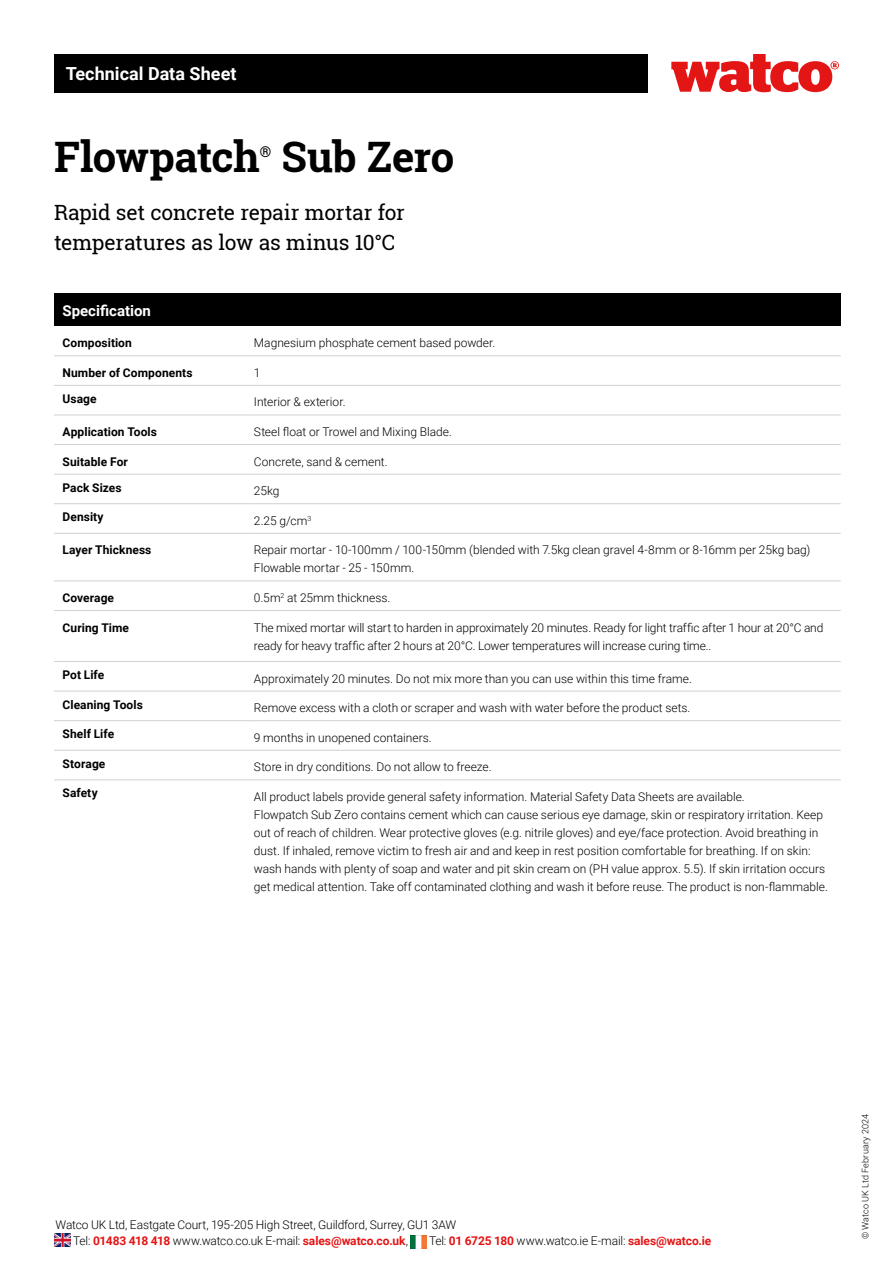
<style>
.page{position:relative;width:893px;height:1263px;background:#fff}
.page>*{position:absolute;margin:0;border:0;box-sizing:border-box;transform-origin:0 0}
.t1{font:700 42px "Roboto Slab";letter-spacing:-.015em;color:#000}
.t2{font:21px/30px "Roboto Slab";letter-spacing:-.015em;color:#000}
.t3{font:700 18px "Roboto";color:#fff}
.t4{font:700 15px "Roboto";color:#fff}
.t5{font:700 14.85px "Roboto Slab";color:#000}
.t6{font:300 12px/18px "Roboto";color:#000}
.t7{font:700 12px "Roboto";letter-spacing:.005em;color:#000}
.t8{font:300 9px "Roboto";letter-spacing:.02em;color:#000}
.s1{font-weight:700;color:#e41515}
</style>
<div class="page">
<img style="left:55px;top:1233px;width:16px;height:13px">
<img style="left:410px;top:1235px;width:16px;height:13px">
<div style="left:54px;top:54px;width:593px;height:38px;background:#000"></div>
<svg style="left:671px;top:54px;width:168px;height:38px"></svg>
<div style="left:54px;top:293px;width:787px;height:33px;background:#000"></div>
<hr style="left:54px;top:355px;width:200px;height:1px;background:#d0d0d0">
<hr style="left:254px;top:355px;width:587px;height:1px;background:#d0d0d0">
<hr style="left:54px;top:385px;width:200px;height:1px;background:#d0d0d0">
<hr style="left:254px;top:385px;width:587px;height:1px;background:#d0d0d0">
<hr style="left:54px;top:415px;width:200px;height:1px;background:#d0d0d0">
<hr style="left:254px;top:415px;width:587px;height:1px;background:#d0d0d0">
<hr style="left:54px;top:444px;width:200px;height:1px;background:#d0d0d0">
<hr style="left:254px;top:444px;width:587px;height:1px;background:#d0d0d0">
<hr style="left:54px;top:474px;width:200px;height:1px;background:#d0d0d0">
<hr style="left:254px;top:474px;width:587px;height:1px;background:#d0d0d0">
<hr style="left:54px;top:503px;width:200px;height:1px;background:#d0d0d0">
<hr style="left:254px;top:503px;width:587px;height:1px;background:#d0d0d0">
<hr style="left:54px;top:533px;width:200px;height:1px;background:#d0d0d0">
<hr style="left:254px;top:533px;width:587px;height:1px;background:#d0d0d0">
<hr style="left:54px;top:580px;width:200px;height:1px;background:#d0d0d0">
<hr style="left:254px;top:580px;width:587px;height:1px;background:#d0d0d0">
<hr style="left:54px;top:610px;width:200px;height:1px;background:#d0d0d0">
<hr style="left:254px;top:610px;width:587px;height:1px;background:#d0d0d0">
<hr style="left:54px;top:661px;width:200px;height:1px;background:#d0d0d0">
<hr style="left:254px;top:661px;width:587px;height:1px;background:#d0d0d0">
<hr style="left:54px;top:691px;width:200px;height:1px;background:#d0d0d0">
<hr style="left:254px;top:691px;width:587px;height:1px;background:#d0d0d0">
<hr style="left:54px;top:720px;width:200px;height:1px;background:#d0d0d0">
<hr style="left:254px;top:720px;width:587px;height:1px;background:#d0d0d0">
<hr style="left:54px;top:750px;width:200px;height:1px;background:#d0d0d0">
<hr style="left:254px;top:750px;width:587px;height:1px;background:#d0d0d0">
<hr style="left:54px;top:779px;width:200px;height:1px;background:#d0d0d0">
<hr style="left:254px;top:779px;width:587px;height:1px;background:#d0d0d0">
<h3 class="t3" style="left:66px;top:61px;width:172px">Technical Data Sheet</h3>
<h1 class="t1" style="left:54px;top:128px;width:207px">Flowpatch</h1>
<p class="t5" style="left:260px;top:142px;width:13px">®</p>
<h1 class="t1" style="left:282px;top:128px;width:174px">Sub Zero</h1>
<h2 class="t2" style="left:54px;top:197px;width:352px">Rapid set concrete repair mortar for temperatures as low as minus 10°C</h2>
<p class="t4" style="left:63px;top:300px;width:90px">Specification</p>
<p class="t7" style="left:63px;top:335px;width:71px">Composition</p>
<p class="t6" style="left:254px;top:334px;width:243px">Magnesium phosphate cement based powder.</p>
<p class="t7" style="left:63px;top:364px;width:132px">Number of Components</p>
<p class="t6" style="left:254px;top:363px;width:8px">1</p>
<p class="t7" style="left:63px;top:390px;width:36px">Usage</p>
<p class="t6" style="left:254px;top:393px;width:93px">Interior &amp; exterior.</p>
<p class="t7" style="left:63px;top:423px;width:96px">Application Tools</p>
<p class="t6" style="left:254px;top:422px;width:200px">Steel float or Trowel and Mixing Blade.</p>
<p class="t7" style="left:63px;top:453px;width:67px">Suitable For</p>
<p class="t6" style="left:254px;top:452px;width:135px">Concrete, sand &amp; cement.</p>
<p class="t7" style="left:63px;top:479px;width:61px">Pack Sizes</p>
<p class="t6" style="left:254px;top:481px;width:27px">25kg</p>
<p class="t7" style="left:63px;top:508px;width:43px">Density</p>
<p class="t6" style="left:254px;top:511px;width:59px">2.25 g/cm<sup>3</sup></p>
<p class="t7" style="left:63px;top:542px;width:90px">Layer Thickness</p>
<p class="t6" style="left:254px;top:541px;width:558px">Repair mortar - 10-100mm / 100-150mm (blended with 7.5kg clean gravel 4-8mm or 8-16mm per 25kg bag)<br>Flowable mortar - 25 - 150mm.</p>
<p class="t7" style="left:63px;top:589px;width:53px">Coverage</p>
<p class="t6" style="left:254px;top:588px;width:138px">0.5m<sup>2</sup> at 25mm thickness.</p>
<p class="t7" style="left:63px;top:619px;width:68px">Curing Time</p>
<p class="t6" style="left:254px;top:618px;width:571px">The mixed mortar will start to harden in approximately 20 minutes. Ready for light traffic after 1 hour at 20°C and ready for heavy traffic after 2 hours at 20°C. Lower temperatures will increase curing time..</p>
<p class="t7" style="left:63px;top:666px;width:43px">Pot Life</p>
<p class="t6" style="left:254px;top:669px;width:440px">Approximately 20 minutes. Do not mix more than you can use within this time frame.</p>
<p class="t7" style="left:63px;top:696px;width:82px">Cleaning Tools</p>
<p class="t6" style="left:254px;top:698px;width:438px">Remove excess with a cloth or scraper and wash with water before the product sets.</p>
<p class="t7" style="left:63px;top:725px;width:53px">Shelf Life</p>
<p class="t6" style="left:254px;top:728px;width:179px">9 months in unopened containers.</p>
<p class="t7" style="left:63px;top:755px;width:44px">Storage</p>
<p class="t6" style="left:254px;top:758px;width:239px">Store in dry conditions. Do not allow to freeze.</p>
<p class="t7" style="left:63px;top:785px;width:37px">Safety</p>
<p class="t6" style="left:254px;top:787px;width:575px">All product labels provide general safety information. Material Safety Data Sheets are available.<br>Flowpatch Sub Zero contains cement which can cause serious eye damage, skin or respiratory irritation. Keep out of reach of children. Wear protective gloves (e.g. nitrile gloves) and eye/face protection. Avoid breathing in dust. If inhaled, remove victim to fresh air and and keep in rest position comfortable for breathing. If on skin: wash hands with plenty of soap and water and pit skin cream on (PH value approx. 5.5). If skin irritation occurs get medical attention. Take off contaminated clothing and wash it before reuse. The product is non-flammable.</p>
<p class="t6" style="left:73px;top:1216px;width:385px;line-height:15.8px;text-indent:-18px">Watco UK Ltd, Eastgate Court, 195-205 High Street, Guildford, Surrey, GU1 3AW<br>Tel: <span class="s1">01483 418 418</span> www.watco.co.uk E-mail: <span class="s1">sales@watco.co.uk</span>,</p>
<p class="t6" style="left:429px;top:1231px;width:284px">Tel: <span class="s1">01 6725 180</span> www.watco.ie E-mail: <span class="s1">sales@watco.ie</span></p>
<p class="t8" style="left:859px;top:1239px;width:127px;rotate:-90deg">© Watco UK Ltd February 2024</p>
</div>
